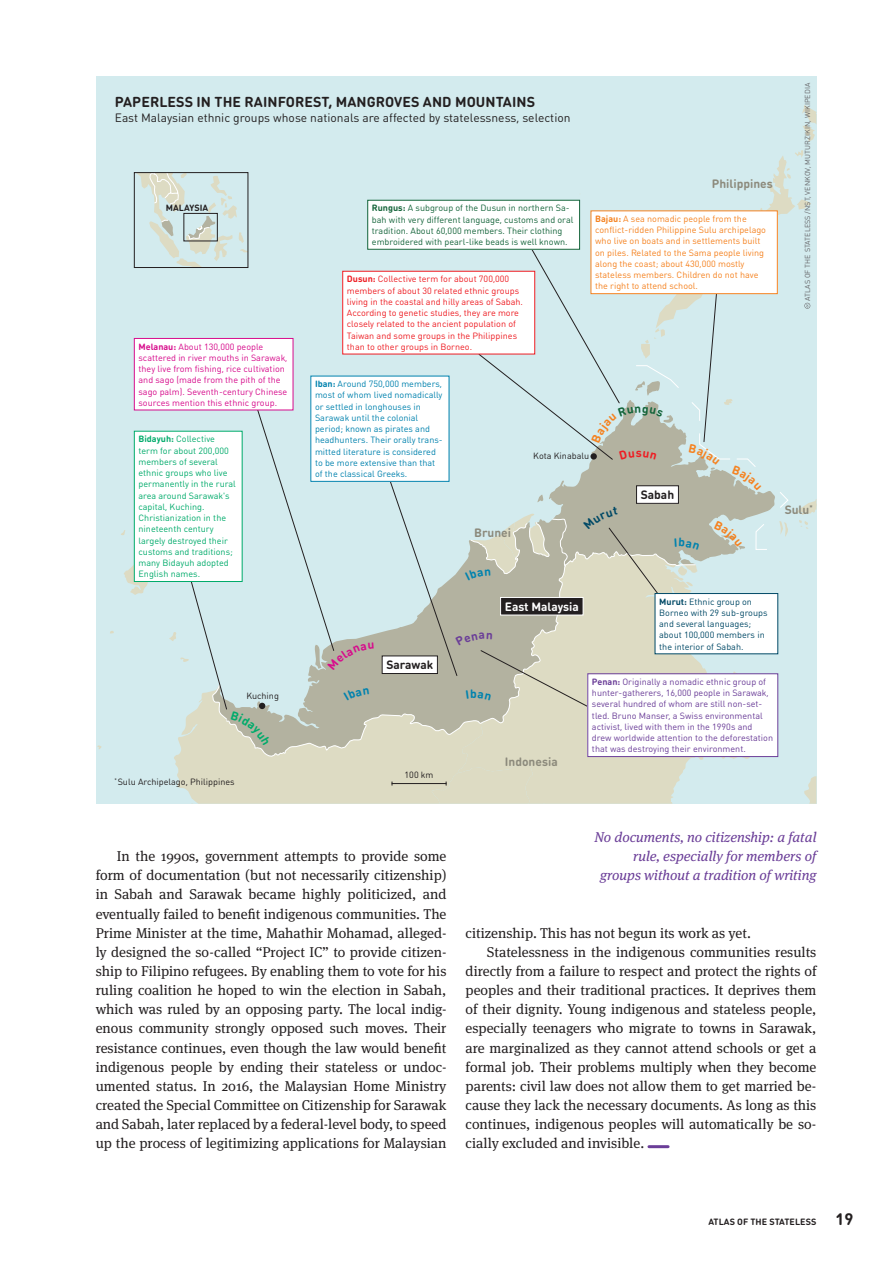
<style>
.page{position:relative;width:893px;height:1263px;background:#fff}
.page>*{position:absolute;margin:0;border:0;box-sizing:border-box;transform-origin:0 0}
.t1{font:14.25px/19.2px "Meta Serif OT";color:#231f20;text-align:justify}
.t2{font:italic 14.25px/19.2px "Meta Serif OT";color:#6b3e98;text-align:right}
.t3{font:700 14.25px "DIN Round OT";letter-spacing:.005em;color:#231f20}
.t4{font:12px "DIN Round OT";color:#231f20}
.t5{font:700 12px "DIN Round OT";color:#8c8a7c}
.t6{font:700 12px "DIN Round OT";color:#fff}
.t7{font:700 12px "DIN Round OT";color:#231f20}
.t8{font:700 12px "DIN Round OT";color:#0082ae}
.t9{font:9px/11.2px "DIN Round OT";color:#6b3e98}
.t10{font:9px/11.2px "DIN Round OT";color:#ee1d23}
.t11{font:9px/11.2px "DIN Round OT";color:#00ab6b}
.t12{font:9px/11.2px "DIN Round OT";color:#f58220}
.t13{font:9px/11.2px "DIN Round OT";color:#0082ae}
.t14{font:9px/11.2px "DIN Round OT";color:#d70c8c}
.t15{font:9px/11.2px "DIN Round OT";color:#14643a}
.t16{font:9px/11.2px "DIN Round OT";color:#004966}
.t17{font:9px "DIN Round OT";color:#231f20}
.t18{font:700 9px "DIN Round OT";letter-spacing:.005em;color:#231f20}
.t19{font:7.2px "DIN Round OT";letter-spacing:.005em;color:#636366}
.s1{font-weight:700}
.s2{font-size:16.5px}
</style>
<div class="page">
<hr style="left:649px;top:1145px;width:19px;height:3px;background:#6b3e98">
<div style="left:96px;top:77px;width:720px;height:727px;background:#d3ebee"></div>
<svg style="left:121px;top:173px;width:695px;height:631px"></svg>
<p class="t3" style="left:115px;top:92px;width:422px">PAPERLESS IN THE RAINFOREST, MANGROVES AND MOUNTAINS</p>
<p class="t4" style="left:115px;top:110px;width:457px">East Malaysian ethnic groups whose nationals are affected by statelessness, selection</p>
<p class="t5" style="left:712px;top:176px;width:62px">Philippines</p>
<p class="t18" style="left:166px;top:202px;width:44px">MALAYSIA</p>
<p class="t14" style="left:139px;top:340px;width:150px"><span class="s1">Melanau:</span> About 130,000 people scattered in river mouths in Sarawak, they live from fishing, rice cultivation and sago (made from the pith of the sago palm). Seventh-century Chinese sources mention this ethnic group.</p>
<p class="t11" style="left:139px;top:433px;width:99px"><span class="s1">Bidayuh:</span> Collective term for about 200,000 members of several ethnic groups who live permanently in the rural area around Sarawak's capital, Kuching.<br>Christianization in the nineteenth century largely destroyed their customs and traditions; many Bidayuh adopted<br>English names.</p>
<p class="t17" style="left:246px;top:690px;width:34px">Kuching</p>
<p class="t17" style="left:115px;top:776px;width:122px"><sup>*</sup>Sulu Archipelago, Philippines</p>
<p class="t15" style="left:372px;top:202px;width:203px"><span class="s1">Rungus:</span> A subgroup of the Dusun in northern Sa&shy;bah with very different language, customs and oral tradition. About 60,000 members. Their clothing embroidered with pearl-like beads is well known.</p>
<p class="t10" style="left:347px;top:273px;width:178px"><span class="s1">Dusun:</span> Collective term for about 700,000 members of about 30 related ethnic groups living in the coastal and hilly areas of Sabah.<br>According to genetic studies, they are more closely related to the ancient population of Taiwan and some groups in the Philippines than to other groups in Borneo.</p>
<p class="t12" style="left:595px;top:213px;width:172px"><span class="s1">Bajau:</span> A sea nomadic people from the conflict-ridden Philippine Sulu archipelago who live on boats and in settlements built on piles. Related to the Sama people living along the coast; about 430,000 mostly stateless members. Children do not have the right to attend school.</p>
<p class="t13" style="left:315px;top:378px;width:129px"><span class="s1">Iban:</span> Around 750,000 members, most of whom lived nomadically or settled in longhouses in<br>Sarawak until the colonial period; known as pirates and headhunters. Their orally trans&shy;mitted literature is considered to be more extensive than that of the classical Greeks.</p>
<p class="t7" style="left:386px;top:657px;width:48px">Sarawak</p>
<p class="t17" style="left:405px;top:769px;width:30px">100 km</p>
<p class="t17" style="left:533px;top:450px;width:57px">Kota Kinabalu</p>
<p class="t5" style="left:474px;top:525px;width:38px">Brunei</p>
<p class="t6" style="left:505px;top:599px;width:76px">East Malaysia</p>
<p class="t7" style="left:641px;top:487px;width:35px">Sabah</p>
<p class="t16" style="left:659px;top:596px;width:110px"><span class="s1">Murut:</span> Ethnic group on<br>Borneo with 29 sub-groups and several languages; about 100,000 members in the interior of Sabah.</p>
<p class="t8" style="left:470px;top:686px;width:8px">b</p>
<p class="t5" style="left:505px;top:754px;width:54px">Indonesia</p>
<p class="t9" style="left:592px;top:676px;width:183px"><span class="s1">Penan:</span> Originally a nomadic ethnic group of hunter-gatherers, 16,000 people in Sarawak, several hundred of whom are still non-set&shy;tled. Bruno Manser, a Swiss environmental activist, lived with them in the 1990s and drew worldwide attention to the deforestation that was destroying their environment.</p>
<p class="t19" style="left:803px;top:301px;width:219px;rotate:-90deg">ATLAS OF THE STATELESS/NST, VENKOV, MUTURZIKIN, WIKIPEDIA</p>
<p class="t5" style="left:785px;top:502px;width:30px">Sulu<sup>*</sup></p>
<p class="t1" style="left:96px;top:847px;width:352px;text-indent:21px">In the 1990s, government attempts to provide some form of documentation (but not necessarily citizenship) in Sabah and Sarawak became highly politicized, and eventually failed to benefit indigenous communities. The Prime Minister at the time, Mahathir Mohamad, alleged&shy;ly designed the so-called “Project IC” to provide citizen&shy;ship to Filipino refugees. By enabling them to vote for his ruling coalition he hoped to win the election in Sabah, which was ruled by an opposing party. The local indig&shy;enous community strongly opposed such moves. Their resistance continues, even though the law would benefit indigenous people by ending their stateless or undoc&shy;umented status. In 2016, the Malaysian Home Ministry created the Special Committee on Citizenship for Sarawak and Sabah, later replaced by a federal-level body, to speed up the process of legitimizing applications for Malaysian</p>
<p class="t2" style="left:594px;top:828px;width:224px">No documents, no citizenship: a fatal rule, especially for members of groups without a tradition of writing</p>
<p class="t1" style="left:466px;top:923px;width:287px">citizenship. This has not begun its work as yet.</p>
<p class="t1" style="left:487px;top:943px;width:331px">Statelessness in the indigenous communities results</p>
<p class="t1" style="left:466px;top:962px;width:352px">directly from a failure to respect and protect the rights of</p>
<p class="t1" style="left:466px;top:981px;width:352px">peoples and their traditional practices. It deprives them</p>
<p class="t1" style="left:466px;top:1000px;width:352px">of their dignity. Young indigenous and stateless people,</p>
<p class="t1" style="left:466px;top:1019px;width:352px">especially teenagers who migrate to towns in Sarawak,</p>
<p class="t1" style="left:466px;top:1038px;width:352px">are marginalized as they cannot attend schools or get a</p>
<p class="t1" style="left:466px;top:1057px;width:352px">formal job. Their problems multiply when they become</p>
<p class="t1" style="left:466px;top:1077px;width:352px">parents: civil law does not allow them to get married be-</p>
<p class="t1" style="left:466px;top:1096px;width:352px">cause they lack the necessary documents. As long as this</p>
<p class="t1" style="left:466px;top:1115px;width:352px">continues, indigenous peoples will automatically be so-</p>
<p class="t1" style="left:466px;top:1134px;width:180px">cially excluded and invisible.</p>
<p class="t18" style="left:708px;top:1215px;width:147px">ATLAS OF THE STATELESS <span class="s2">19</span></p>
</div>
